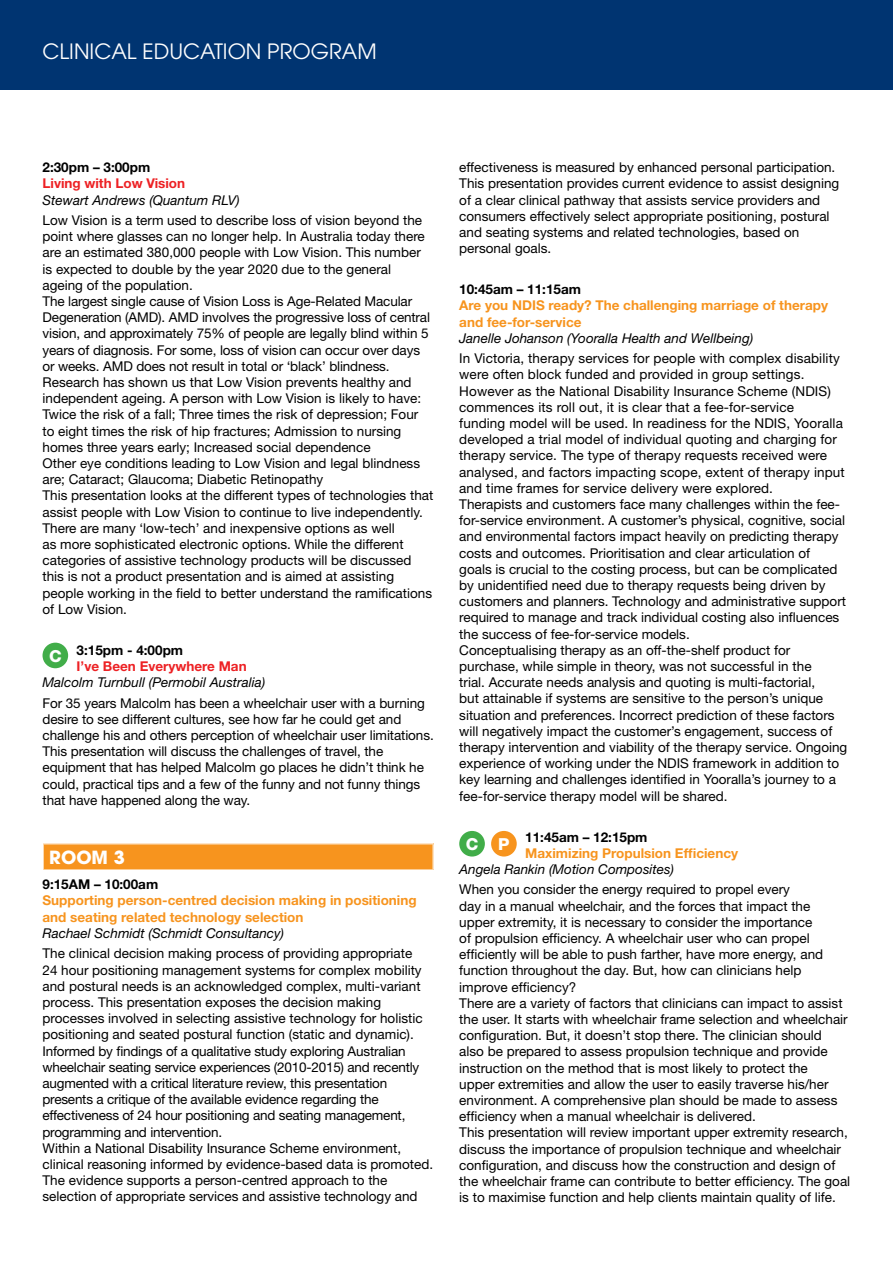
<style>
.page{position:relative;width:893px;height:1263px;background:#fff}
.page>*{position:absolute;margin:0;border:0;box-sizing:border-box;transform-origin:0 0}
.t1{font:21px "Avant Garde";color:#fff}
.t2{font:700 18px "Avant Garde";color:#fff}
.t3{font:800 16.65px "Helvetica Neue";color:#fff}
.t4{font:13.5px/16.2px "Helvetica Neue";color:#000}
.t5{font:700 13.5px/16.2px "Helvetica Neue";color:#f7941e}
.t6{font:italic 13.5px "Helvetica Neue";color:#000}
.t7{font:700 13.5px "Helvetica Neue";color:#000}
.t8{font:700 13.5px/16.2px "Helvetica Neue";color:#ed2124}
.s1{font-weight:800;font-size:16.65px;color:#fff}
.s2{color:#000}
</style>
<div class="page">
<div style="left:43px;top:643px;width:25px;height:25px;background:#41ad49;border-radius:50%"></div>
<div style="left:43px;top:844px;width:390px;height:26px;background:#f7941e"></div>
<svg style="left:43px;top:844px;width:1px;height:25px"></svg>
<svg style="left:433px;top:844px;width:1px;height:25px"></svg>
<hr style="left:43px;top:869px;width:391px;height:1px;background:#fff">
<div style="left:459px;top:831px;width:26px;height:25px;background:#41ad49;border-radius:50%"></div>
<div style="left:491px;top:831px;width:26px;height:25px;background:#f7941e;border-radius:50%"></div>
<div style="left:0;top:0;width:893px;height:89px;background:#003471"></div>
<h1 class="t1" style="left:43px;top:39px;width:336px">CLINICAL EDUCATION PROGRAM</h1>
<p class="t7" style="left:43px;top:159px;width:109px">2:30pm – 3:00pm</p>
<p class="t8" style="left:43px;top:175px;width:144px">Living with Low Vision</p>
<p class="t6" style="left:43px;top:192px;width:199px">Stewart Andrews (Quantum RLV)</p>
<p class="t4" style="left:43px;top:212px;width:392px">Low Vision is a term used to describe loss of vision beyond the point where glasses can no longer help. In Australia today there are an estimated 380,000 people with Low Vision. This number is expected to double by the year 2020 due to the general ageing of the population.<br>The largest single cause of Vision Loss is Age-Related Macular Degeneration (AMD). AMD involves the progressive loss of central vision, and approximately 75% of people are legally blind within 5 years of diagnosis. For some, loss of vision can occur over days or weeks. AMD does not result in total or ‘black’ blindness.<br>Research has shown us that Low Vision prevents healthy and independent ageing. A person with Low Vision is likely to have:<br>Twice the risk of a fall; Three times the risk of depression; Four to eight times the risk of hip fractures; Admission to nursing homes three years early; Increased social dependence<br>Other eye conditions leading to Low Vision and legal blindness are; Cataract; Glaucoma; Diabetic Retinopathy<br>This presentation looks at the different types of technologies that assist people with Low Vision to continue to live independently.<br>There are many ‘low-tech’ and inexpensive options as well<br>as more sophisticated electronic options. While the different categories of assistive technology products will be discussed this is not a product presentation and is aimed at assisting people working in the field to better understand the ramifications of Low Vision.</p>
<p class="t8" style="left:77px;top:641px;width:172px;text-indent:-28px"><span class="s1">C</span> <span class="s2">3:15pm - 4:00pm<br></span>I’ve Been Everywhere Man</p>
<p class="t6" style="left:43px;top:674px;width:224px">Malcolm Turnbull (Permobil Australia)</p>
<p class="t4" style="left:43px;top:694px;width:393px">For 35 years Malcolm has been a wheelchair user with a burning desire to see different cultures, see how far he could get and challenge his and others perception of wheelchair user limitations.<br>This presentation will discuss the challenges of travel, the equipment that has helped Malcolm go places he didn’t think he could, practical tips and a few of the funny and not funny things that have happened along the way.</p>
<h2 class="t2" style="left:49px;top:846px;width:77px">ROOM 3</h2>
<p class="t7" style="left:43px;top:876px;width:117px">9:15AM – 10:00am</p>
<p class="t5" style="left:43px;top:892px;width:376px">Supporting person-centred decision making in positioning and seating related technology selection</p>
<p class="t6" style="left:43px;top:925px;width:243px">Rachael Schmidt (Schmidt Consultancy)</p>
<p class="t4" style="left:43px;top:945px;width:392px">The clinical decision making process of providing appropriate<br>24 hour positioning management systems for complex mobility and postural needs is an acknowledged complex, multi-variant process. This presentation exposes the decision making processes involved in selecting assistive technology for holistic positioning and seated postural function (static and dynamic).<br>Informed by findings of a qualitative study exploring Australian wheelchair seating service experiences (2010-2015) and recently augmented with a critical literature review, this presentation presents a critique of the available evidence regarding the effectiveness of 24 hour positioning and seating management, programming and intervention.<br>Within a National Disability Insurance Scheme environment, clinical reasoning informed by evidence-based data is promoted.<br>The evidence supports a person-centred approach to the selection of appropriate services and assistive technology and</p>
<p class="t4" style="left:459px;top:159px;width:382px">effectiveness is measured by enhanced personal participation.<br>This presentation provides current evidence to assist designing of a clear clinical pathway that assists service providers and consumers effectively select appropriate positioning, postural and seating systems and related technologies, based on personal goals.</p>
<p class="t7" style="left:459px;top:281px;width:123px">10:45am – 11:15am</p>
<p class="t5" style="left:459px;top:297px;width:370px">Are you NDIS ready? The challenging marriage of therapy and fee-for-service</p>
<p class="t6" style="left:459px;top:330px;width:296px">Janelle Johanson (Yooralla Health and Wellbeing)</p>
<p class="t4" style="left:459px;top:350px;width:390px">In Victoria, therapy services for people with complex disability were often block funded and provided in group settings.<br>However as the National Disability Insurance Scheme (NDIS) commences its roll out, it is clear that a fee-for-service<br>funding model will be used. In readiness for the NDIS, Yooralla developed a trial model of individual quoting and charging for therapy service. The type of therapy requests received were analysed, and factors impacting scope, extent of therapy input and time frames for service delivery were explored.<br>Therapists and customers face many challenges within the fee&shy;for-service environment. A customer’s physical, cognitive, social and environmental factors impact heavily on predicting therapy costs and outcomes. Prioritisation and clear articulation of<br>goals is crucial to the costing process, but can be complicated by unidentified need due to therapy requests being driven by customers and planners. Technology and administrative support required to manage and track individual costing also influences the success of fee-for-service models.<br>Conceptualising therapy as an off-the-shelf product for purchase, while simple in theory, was not successful in the<br>trial. Accurate needs analysis and quoting is multi-factorial,<br>but attainable if systems are sensitive to the person’s unique situation and preferences. Incorrect prediction of these factors will negatively impact the customer’s engagement, success of therapy intervention and viability of the therapy service. Ongoing experience of working under the NDIS framework in addition to key learning and challenges identified in Yooralla’s journey to a fee-for-service therapy model will be shared.</p>
<p class="t3" style="left:466px;top:834px;width:45px">C P</p>
<p class="t7" style="left:525px;top:828px;width:124px">11:45am – 12:15pm</p>
<p class="t5" style="left:525px;top:844px;width:214px">Maximizing Propulsion Efficiency</p>
<p class="t6" style="left:459px;top:861px;width:216px">Angela Rankin (Motion Composites)</p>
<p class="t4" style="left:459px;top:881px;width:393px">When you consider the energy required to propel every<br>day in a manual wheelchair, and the forces that impact the<br>upper extremity, it is necessary to consider the importance<br>of propulsion efficiency. A wheelchair user who can propel efficiently will be able to push farther, have more energy, and function throughout the day. But, how can clinicians help improve efficiency?<br>There are a variety of factors that clinicians can impact to assist the user. It starts with wheelchair frame selection and wheelchair configuration. But, it doesn’t stop there. The clinician should<br>also be prepared to assess propulsion technique and provide instruction on the method that is most likely to protect the<br>upper extremities and allow the user to easily traverse his/her environment. A comprehensive plan should be made to assess efficiency when a manual wheelchair is delivered.<br>This presentation will review important upper extremity research, discuss the importance of propulsion technique and wheelchair configuration, and discuss how the construction and design of the wheelchair frame can contribute to better efficiency. The goal is to maximise function and help clients maintain quality of life.</p>
</div>
